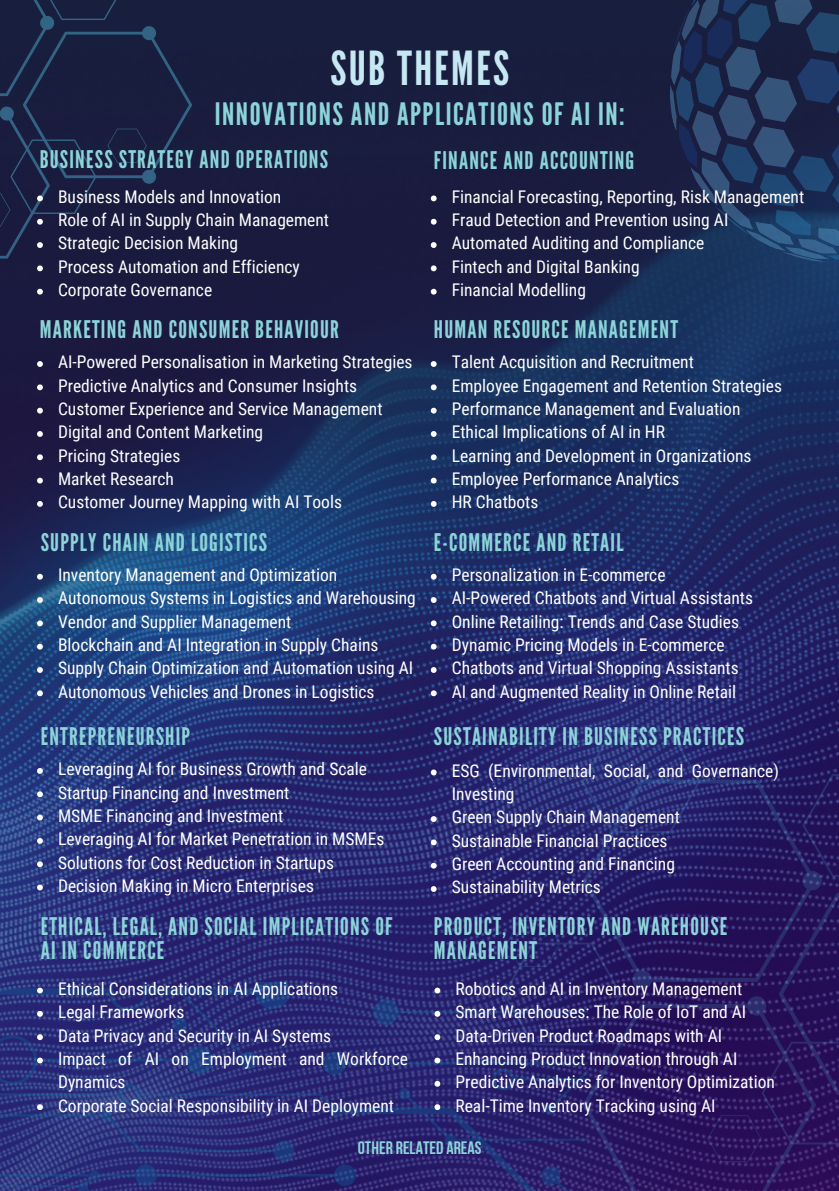
<style>
.page{position:relative;width:839px;height:1191px;background:#fff}
.page>*{position:absolute;margin:0;border:0;box-sizing:border-box;transform-origin:0 0}
.t1{font:46.8px "League Gothic";letter-spacing:.05em;color:#c5e8f3}
.t2{font:30.8px "League Gothic";letter-spacing:.05em;color:#8cd4d9}
.t3{font:24.2px/24px "League Gothic";letter-spacing:.05em;color:#8cd4d9}
.t4{font:18px "Bebas Neue Cyrillic";color:#8cd4d9}
.t5{font:17.4px/23.4px "Roboto Condensed";color:#fff}
</style>
<div class="page">
<img style="left:0;top:0;width:838px;height:1191px">
<svg style="left:669px;top:0;width:169px;height:263px;background:#20365c"></svg>
<img style="left:0;top:983px;width:582px;height:208px">
<svg style="left:582px;top:1004px;width:234px;height:187px;background:#2b1762"></svg>
<svg style="left:582px;top:780px;width:125px;height:202px;background:#271d66"></svg>
<svg style="left:632px;top:970px;width:19px;height:19px"></svg>
<svg style="left:503px;top:920px;width:118px;height:125px;background:#29216b"></svg>
<svg style="left:581px;top:730px;width:119px;height:103px;background:#2d317b"></svg>
<svg style="left:707px;top:774px;width:131px;height:388px;background:#28165e"></svg>
<svg style="left:431px;top:361px;width:5px;height:6px"></svg>
<svg style="left:431px;top:384px;width:5px;height:6px"></svg>
<svg style="left:431px;top:408px;width:5px;height:6px"></svg>
<svg style="left:431px;top:431px;width:5px;height:6px"></svg>
<svg style="left:431px;top:454px;width:5px;height:6px"></svg>
<svg style="left:431px;top:478px;width:5px;height:6px"></svg>
<svg style="left:431px;top:501px;width:5px;height:6px"></svg>
<svg style="left:37px;top:574px;width:6px;height:6px"></svg>
<svg style="left:37px;top:597px;width:6px;height:6px"></svg>
<svg style="left:37px;top:620px;width:6px;height:6px"></svg>
<svg style="left:37px;top:644px;width:6px;height:6px"></svg>
<svg style="left:37px;top:667px;width:6px;height:6px"></svg>
<svg style="left:37px;top:690px;width:6px;height:6px"></svg>
<svg style="left:431px;top:574px;width:5px;height:6px"></svg>
<svg style="left:431px;top:597px;width:5px;height:6px"></svg>
<svg style="left:431px;top:620px;width:5px;height:6px"></svg>
<svg style="left:431px;top:644px;width:5px;height:6px"></svg>
<svg style="left:431px;top:667px;width:5px;height:6px"></svg>
<svg style="left:431px;top:690px;width:5px;height:6px"></svg>
<svg style="left:431px;top:770px;width:5px;height:5px"></svg>
<svg style="left:431px;top:816px;width:5px;height:6px"></svg>
<svg style="left:431px;top:839px;width:5px;height:6px"></svg>
<svg style="left:431px;top:863px;width:5px;height:6px"></svg>
<svg style="left:431px;top:886px;width:5px;height:6px"></svg>
<svg style="left:37px;top:988px;width:6px;height:5px"></svg>
<svg style="left:37px;top:1011px;width:6px;height:6px"></svg>
<svg style="left:37px;top:1034px;width:6px;height:6px"></svg>
<svg style="left:37px;top:1058px;width:6px;height:5px"></svg>
<svg style="left:37px;top:1104px;width:6px;height:6px"></svg>
<svg style="left:434px;top:988px;width:6px;height:5px"></svg>
<svg style="left:434px;top:1011px;width:6px;height:6px"></svg>
<svg style="left:434px;top:1034px;width:6px;height:6px"></svg>
<svg style="left:434px;top:1058px;width:6px;height:5px"></svg>
<svg style="left:434px;top:1081px;width:6px;height:6px"></svg>
<svg style="left:434px;top:1104px;width:6px;height:6px"></svg>
<svg style="left:0;top:0;width:192px;height:259px;background:#1a2042"></svg>
<svg style="left:37px;top:265px;width:6px;height:6px"></svg>
<svg style="left:37px;top:289px;width:6px;height:6px"></svg>
<svg style="left:431px;top:196px;width:5px;height:5px"></svg>
<svg style="left:431px;top:219px;width:5px;height:6px"></svg>
<svg style="left:431px;top:242px;width:5px;height:6px"></svg>
<svg style="left:431px;top:265px;width:5px;height:6px"></svg>
<svg style="left:431px;top:289px;width:5px;height:6px"></svg>
<svg style="left:37px;top:361px;width:6px;height:6px"></svg>
<svg style="left:37px;top:384px;width:6px;height:6px"></svg>
<svg style="left:37px;top:408px;width:6px;height:6px"></svg>
<svg style="left:37px;top:431px;width:6px;height:6px"></svg>
<svg style="left:37px;top:454px;width:6px;height:6px"></svg>
<svg style="left:37px;top:478px;width:6px;height:6px"></svg>
<svg style="left:37px;top:501px;width:6px;height:6px"></svg>
<svg style="left:37px;top:768px;width:6px;height:6px"></svg>
<svg style="left:37px;top:791px;width:6px;height:6px"></svg>
<svg style="left:37px;top:815px;width:6px;height:5px"></svg>
<svg style="left:37px;top:838px;width:6px;height:6px"></svg>
<svg style="left:37px;top:861px;width:6px;height:6px"></svg>
<svg style="left:37px;top:885px;width:6px;height:5px"></svg>
<h1 class="t1" style="left:330px;top:40px;width:180px">SUB THEMES</h1>
<h2 class="t2" style="left:215px;top:96px;width:411px">INNOVATIONS AND APPLICATIONS OF AI IN:</h2>
<h3 class="t3" style="left:40px;top:147px;width:290px">BUSINESS STRATEGY AND OPERATIONS</h3>
<p class="t5" style="left:58px;top:184px;width:272px">Business Models and Innovation<br>Role of AI in Supply Chain Management<br>Strategic Decision Making<br>Process Automation and Efficiency<br>Corporate Governance</p>
<h3 class="t3" style="left:40px;top:317px;width:300px">MARKETING AND CONSUMER BEHAVIOUR</h3>
<p class="t5" style="left:58px;top:350px;width:356px">AI-Powered Personalisation in Marketing Strategies Predictive Analytics and Consumer Insights Customer Experience and Service Management Digital and Content Marketing<br>Pricing Strategies<br>Market Research<br>Customer Journey Mapping with AI Tools</p>
<h3 class="t3" style="left:434px;top:149px;width:202px">FINANCE AND ACCOUNTING</h3>
<p class="t5" style="left:452px;top:184px;width:354px">Financial Forecasting, Reporting, Risk Management Fraud Detection and Prevention using AI Automated Auditing and Compliance<br>Fintech and Digital Banking<br>Financial Modelling</p>
<h3 class="t3" style="left:434px;top:317px;width:245px">HUMAN RESOURCE MANAGEMENT</h3>
<p class="t5" style="left:452px;top:350px;width:332px">Talent Acquisition and Recruitment<br>Employee Engagement and Retention Strategies Performance Management and Evaluation Ethical Implications of AI in HR<br>Learning and Development in Organizations Employee Performance Analytics<br>HR Chatbots</p>
<h3 class="t3" style="left:41px;top:531px;width:228px">SUPPLY CHAIN AND LOGISTICS</h3>
<h3 class="t3" style="left:434px;top:531px;width:191px">E-COMMERCE AND RETAIL</h3>
<p class="t5" style="left:452px;top:563px;width:303px">Personalization in E-commerce<br>AI-Powered Chatbots and Virtual Assistants Online Retailing: Trends and Case Studies Dynamic Pricing Models in E-commerce Chatbots and Virtual Shopping Assistants AI and Augmented Reality in Online Retail</p>
<h3 class="t3" style="left:434px;top:724px;width:312px">SUSTAINABILITY IN BUSINESS PRACTICES</h3>
<p class="t5" style="left:452px;top:758px;width:329px">ESG (Environmental, Social, and Governance)<br>Investing<br>Green Supply Chain Management<br>Sustainable Financial Practices<br>Green Accounting and Financing<br>Sustainability Metrics</p>
<h3 class="t3" style="left:41px;top:914px;width:353px">ETHICAL, LEGAL, AND SOCIAL IMPLICATIONS OF<br>AI IN COMMERCE</h3>
<p class="t5" style="left:58px;top:976px;width:351px">Ethical Considerations in AI Applications<br>Legal Frameworks<br>Data Privacy and Security in AI Systems<br>Impact of AI on Employment and Workforce Dynamics<br>Corporate Social Responsibility in AI Deployment</p>
<p class="t5" style="left:58px;top:563px;width:359px">Inventory Management and Optimization Autonomous Systems in Logistics and Warehousing Vendor and Supplier Management<br>Blockchain and AI Integration in Supply Chains Supply Chain Optimization and Automation using AI Autonomous Vehicles and Drones in Logistics</p>
<h3 class="t3" style="left:41px;top:724px;width:151px">ENTREPRENEURSHIP</h3>
<p class="t5" style="left:58px;top:757px;width:328px">Leveraging AI for Business Growth and Scale Startup Financing and Investment<br>MSME Financing and Investment<br>Leveraging AI for Market Penetration in MSMEs Solutions for Cost Reduction in Startups Decision Making in Micro Enterprises</p>
<h3 class="t3" style="left:434px;top:914px;width:295px">PRODUCT, INVENTORY AND WAREHOUSE<br>MANAGEMENT</h3>
<p class="t5" style="left:455px;top:976px;width:321px">Robotics and AI in Inventory Management Smart Warehouses: The Role of IoT and AI Data-Driven Product Roadmaps with AI Enhancing Product Innovation through AI Predictive Analytics for Inventory Optimization Real-Time Inventory Tracking using AI</p>
<p class="t4" style="left:358px;top:1138px;width:125px">OTHER RELATED AREAS</p>
</div>
